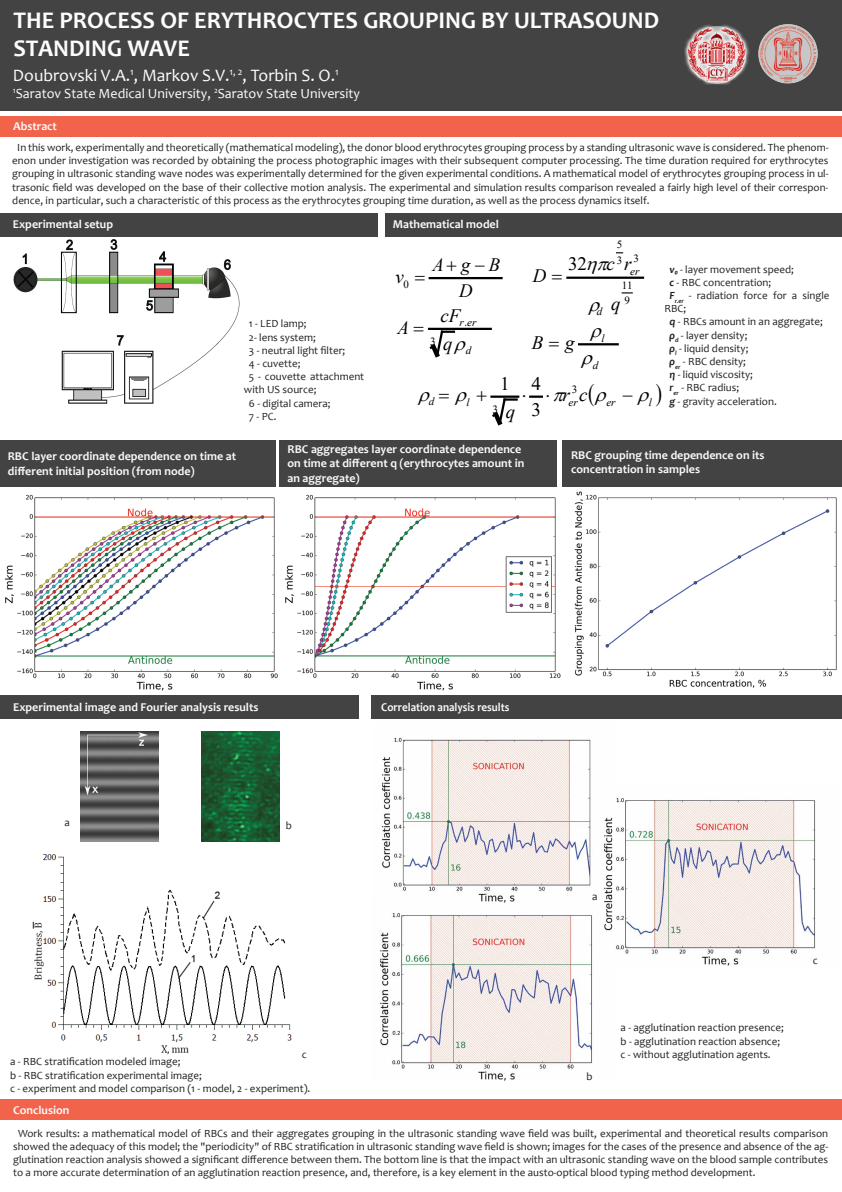
<style>
.page{position:relative;width:842px;height:1192px;background:#fff}
.page>*{position:absolute;margin:0;border:0;box-sizing:border-box;transform-origin:0 0}
.t1{font:700 24px/28.8px "Candara";color:#fdfdfe}
.t2{font:italic 18.95px "Times New Roman";color:#000}
.t3{font:18.95px "Times New Roman";color:#000}
.t4{font:italic 18.9px "Times New Roman";color:#000}
.t5{font:18.9px "Times New Roman";color:#000}
.t6{font:italic 18.85px "Times New Roman";color:#000}
.t7{font:17.5px "Candara";color:#fdfdfe}
.t8{font:14px "Candara";color:#fdfdfe}
.t9{font:700 12px/14.4px "Candara";color:#f9f9fa}
.t10{font:700 12px "Candara";color:#f9f9fa;scale:.92 1}
.t11{font:italic 11.05px "Times New Roman";color:#000}
.t12{font:11.05px "Times New Roman";color:#000}
.t13{font:11px/13.2px "Candara";color:#231f20;text-align:justify}
.t14{font:11px "Times New Roman";color:#000}
.t15{font:italic 11px "Times New Roman";color:#000}
.s1{font-weight:700;font-style:italic}
</style>
<div class="page">
<div style="left:0;top:0;width:842px;height:110px;background:#434343"></div>
<div style="left:0;top:117px;width:842px;height:20px;background:#f1634a"></div>
<div style="left:0;top:1100px;width:842px;height:20px;background:#f1634a"></div>
<div style="left:0;top:213px;width:378px;height:24px;background:#434343"></div>
<div style="left:385px;top:213px;width:457px;height:24px;background:#434343"></div>
<div style="left:562px;top:441px;width:279px;height:46px;background:#434343"></div>
<img style="left:758px;top:24px;width:60px;height:60px">
<img style="left:685px;top:24px;width:64px;height:61px">
<hr style="left:429px;top:328px;width:62px;height:2px;background:#000">
<hr style="left:579px;top:343px;width:39px;height:2px;background:#000">
<hr style="left:567px;top:277px;width:76px;height:2px;background:#000">
<hr style="left:491px;top:396px;width:27px;height:2px;background:#000">
<img style="left:13px;top:239px;width:227px;height:165px">
<div style="left:0;top:696px;width:358px;height:23px;background:#434343"></div>
<hr style="left:430px;top:277px;width:71px;height:2px;background:#000">
<img style="left:201px;top:732px;width:78px;height:109px">
<img style="left:81px;top:732px;width:78px;height:109px">
<img style="left:32px;top:854px;width:260px;height:201px">
<img style="left:5px;top:494px;width:273px;height:197px">
<img style="left:285px;top:494px;width:275px;height:197px">
<img style="left:574px;top:491px;width:263px;height:197px">
<img style="left:380px;top:902px;width:215px;height:179px">
<img style="left:382px;top:737px;width:210px;height:165px">
<img style="left:604px;top:798px;width:212px;height:167px">
<div style="left:372px;top:696px;width:470px;height:23px;background:#434343"></div>
<div style="left:279px;top:441px;width:278px;height:46px;background:#434343"></div>
<div style="left:0;top:441px;width:276px;height:46px;background:#434343"></div>
<svg style="left:427px;top:327px;width:40px;height:31px"></svg>
<svg style="left:490px;top:395px;width:27px;height:31px"></svg>
<svg style="left:529px;top:395px;width:14px;height:3px"></svg>
<h1 class="t1" style="left:13px;top:5px;width:647px">THE PROCESS OF ERYTHROCYTES GROUPING BY ULTRASOUND<br>STANDING WAVE</h1>
<h3 class="t7" style="left:13px;top:64px;width:327px">Doubrovski V.A.<sup>1</sup>, Markov S.V.<sup>1,</sup> <sup>2</sup>, Torbin S. O.<sup>1</sup></h3>
<p class="t8" style="left:13px;top:85px;width:349px"><sup>1</sup>Saratov State Medical University, <sup>2</sup>Saratov State University</p>
<p class="t9" style="left:13px;top:119px;width:45px">Abstract</p>
<p class="t13" style="left:12px;top:141px;width:818px;text-indent:5px">In this work, experimentally and theoretically (mathematical modeling), the donor blood erythrocytes grouping process by a standing ultrasonic wave is considered. The phenom&shy;enon under investigation was recorded by obtaining the process photographic images with their subsequent computer processing. The time duration required for erythrocytes grouping in ultrasonic standing wave nodes was experimentally determined for the given experimental conditions. A mathematical model of erythrocytes grouping process in ul&shy;trasonic field was developed on the base of their collective motion analysis. The experimental and simulation results comparison revealed a fairly high level of their correspon&shy;dence, in particular, such a characteristic of this process as the erythrocytes grouping time duration, as well as the process dynamics itself.</p>
<p class="t9" style="left:13px;top:216px;width:102px">Experimental setup</p>
<p class="t13" style="left:249px;top:317px;width:59px">1 - LED lamp;</p>
<p class="t13" style="left:249px;top:330px;width:69px">2- lens system;</p>
<p class="t13" style="left:249px;top:344px;width:98px">3 - neutral light filter;</p>
<p class="t13" style="left:249px;top:357px;width:53px">4 - cuvette;</p>
<p class="t13" style="left:249px;top:370px;width:117px">5 - couvette attachment</p>
<p class="t13" style="left:244px;top:383px;width:74px">with US source;</p>
<p class="t13" style="left:249px;top:396px;width:83px">6 - digital camera;</p>
<p class="t13" style="left:249px;top:410px;width:29px">7 - PC.</p>
<p class="t9" style="left:393px;top:217px;width:108px">Mathematical model</p>
<h3 class="t6" style="left:396px;top:264px;width:10px">v</h3>
<p class="t14" style="left:403px;top:276px;width:7px">0</p>
<h3 class="t4" style="left:397px;top:314px;width:13px">A</h3>
<h3 class="t6" style="left:432px;top:252px;width:69px">AgB</h3>
<h3 class="t6" style="left:459px;top:278px;width:15px">D</h3>
<h3 class="t4" style="left:440px;top:302px;width:21px">cF</h3>
<p class="t15" style="left:459px;top:315px;width:19px">r er</p>
<p class="t14" style="left:464px;top:315px;width:4px">.</p>
<p class="t14" style="left:430px;top:333px;width:7px">3</p>
<h3 class="t4" style="left:443px;top:330px;width:11px">q</h3>
<p class="t15" style="left:466px;top:343px;width:7px">d</p>
<p class="t14" style="left:617px;top:237px;width:7px">5</p>
<h3 class="t4" style="left:533px;top:263px;width:15px">D</h3>
<h3 class="t5" style="left:568px;top:251px;width:20px">32</h3>
<p class="t14" style="left:617px;top:252px;width:23px">3 3</p>
<h3 class="t4" style="left:606px;top:251px;width:27px">c r</h3>
<p class="t15" style="left:630px;top:264px;width:11px">er</p>
<p class="t14" style="left:622px;top:277px;width:13px">11</p>
<p class="t15" style="left:597px;top:304px;width:7px">d</p>
<p class="t14" style="left:624px;top:293px;width:7px">9</p>
<h3 class="t4" style="left:611px;top:291px;width:11px">q</h3>
<h2 class="t2" style="left:532px;top:330px;width:44px">B g</h2>
<p class="t11" style="left:602px;top:330px;width:5px">l</p>
<p class="t11" style="left:593px;top:357px;width:7px">d</p>
<h2 class="t3" style="left:500px;top:370px;width:43px">1 4</h2>
<p class="t12" style="left:572px;top:381px;width:7px">3</p>
<h2 class="t2" style="left:563px;top:382px;width:27px">r c</h2>
<p class="t11" style="left:429px;top:394px;width:7px">d</p>
<p class="t11" style="left:466px;top:395px;width:5px">l</p>
<p class="t11" style="left:568px;top:395px;width:11px">er</p>
<p class="t11" style="left:606px;top:395px;width:11px">er</p>
<p class="t11" style="left:649px;top:395px;width:5px">l</p>
<p class="t12" style="left:493px;top:401px;width:7px">3</p>
<h2 class="t3" style="left:531px;top:396px;width:11px">3</h2>
<h2 class="t2" style="left:506px;top:398px;width:11px">q</h2>
<p class="t13" style="left:669px;top:262px;width:126px"><span class="s1">v₀</span> - layer movement speed;</p>
<p class="t13" style="left:669px;top:276px;width:103px"><span class="s1">c</span> - RBC concentration;</p>
<p class="t13" style="left:669px;top:289px;width:162px"><span class="s1">F</span><sub>r.er</sub> - radiation force for a single</p>
<p class="t13" style="left:664px;top:302px;width:23px">RBC;</p>
<p class="t13" style="left:669px;top:315px;width:155px"><span class="s1">q</span> - RBCs amount in an aggregate;</p>
<p class="t13" style="left:669px;top:328px;width:80px"><span class="s1">ρ</span><sub>d</sub> - layer density;</p>
<p class="t13" style="left:669px;top:342px;width:80px"><span class="s1">ρ</span><sub>l</sub> - liquid density;</p>
<p class="t13" style="left:669px;top:355px;width:78px"><span class="s1">ρ</span><sub>er</sub> - RBC density;</p>
<p class="t13" style="left:669px;top:368px;width:85px"><span class="s1">η</span> - liquid viscosity;</p>
<p class="t13" style="left:669px;top:381px;width:71px"><span class="s1">r</span><sub>er</sub> - RBC radius;</p>
<p class="t13" style="left:669px;top:394px;width:109px"><span class="s1">g</span> - gravity acceleration.</p>
<p class="t9" style="left:8px;top:449px;width:230px">RBC layer coordinate dependence on time at different initial position (from node)</p>
<p class="t9" style="left:288px;top:442px;width:238px">RBC aggregates layer coordinate dependence on time at different q (erythrocytes amount in an aggregate)</p>
<p class="t9" style="left:571px;top:447px;width:195px">RBC grouping time dependence on its concentration in samples</p>
<p class="t9" style="left:13px;top:699px;width:247px">Experimental image and Fourier analysis results</p>
<p class="t13" style="left:65px;top:815px;width:7px">a</p>
<p class="t13" style="left:286px;top:818px;width:8px">b</p>
<p class="t10" style="left:381px;top:699px;width:141px">Correlation analysis results</p>
<p class="t13" style="left:302px;top:1047px;width:6px">c</p>
<p class="t13" style="left:10px;top:1055px;width:302px;text-align:left">a - RBC stratification modeled image;<br>b - RBC stratification experimental image;<br>c - experiment and model comparison (1 - model, 2 - experiment).</p>
<p class="t9" style="left:13px;top:1102px;width:58px">Conclusion</p>
<p class="t13" style="left:592px;top:889px;width:7px">a</p>
<p class="t13" style="left:587px;top:1069px;width:8px">b</p>
<p class="t13" style="left:620px;top:1021px;width:165px;text-align:left">a - agglutination reaction presence; b - agglutination reaction absence; c - without agglutination agents.</p>
<p class="t13" style="left:813px;top:953px;width:6px">c</p>
<p class="t13" style="left:13px;top:1126px;width:816px;text-indent:5px">Work results: a mathematical model of RBCs and their aggregates grouping in the ultrasonic standing wave field was built, experimental and theoretical results comparison showed the adequacy of this model; the "periodicity" of RBC stratification in ultrasonic standing wave field is shown; images for the cases of the presence and absence of the ag&shy;glutination reaction analysis showed a significant difference between them. The bottom line is that the impact with an ultrasonic standing wave on the blood sample contributes to a more accurate determination of an agglutination reaction presence, and, therefore, is a key element in the austo-optical blood typing method development.</p>
</div>
